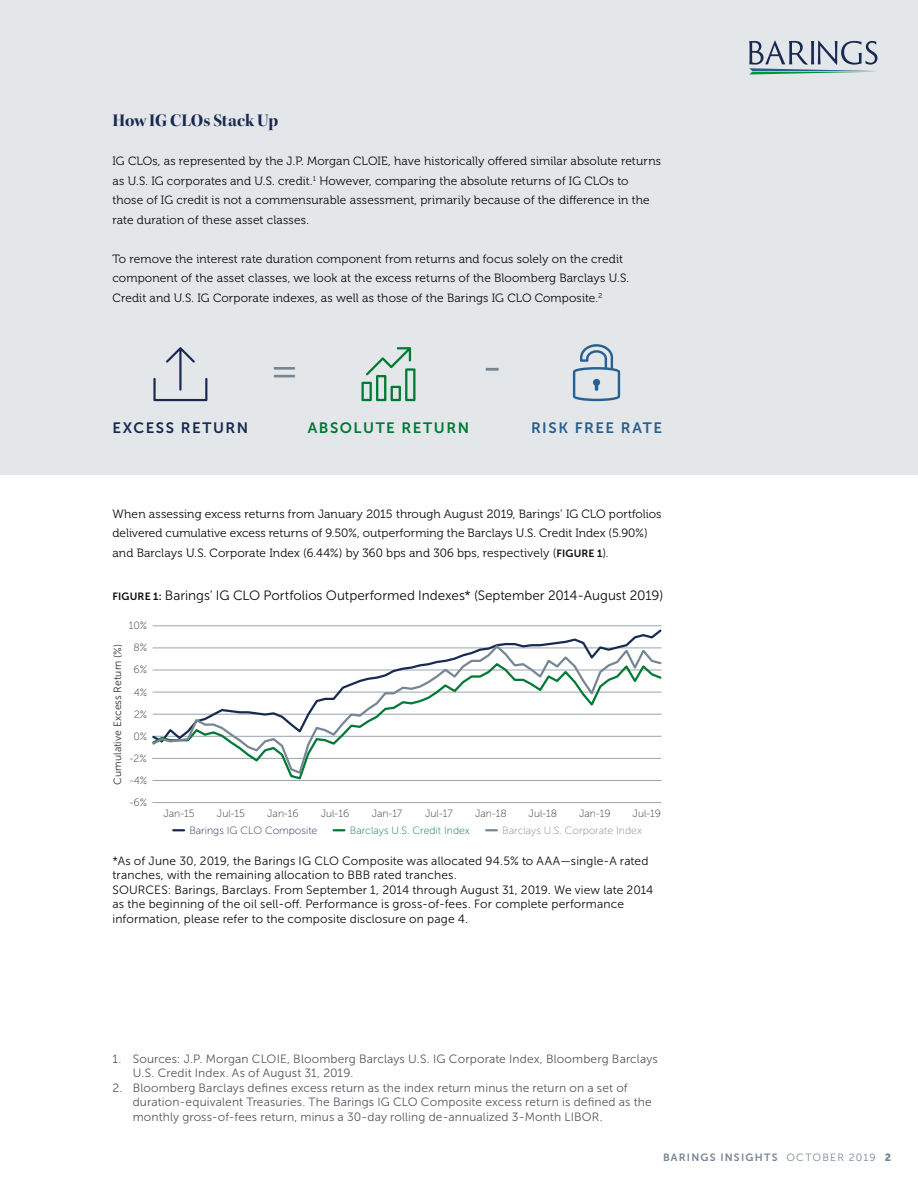
<style>
.page{position:relative;width:918px;height:1188px;background:#fff}
.page>*{position:absolute;margin:0;border:0;box-sizing:border-box;transform-origin:0 0}
.t1{font:45px "Museo Sans 300";color:#768693}
.t2{font:18px "Kepler Std Bold Disp";letter-spacing:-.005em;color:#182a54}
.t3{font:15px "Museo Sans 700";letter-spacing:.105em;color:#007934}
.t4{font:15px "Museo Sans 700";letter-spacing:.105em;color:#182a54}
.t5{font:15px "Museo Sans 700";letter-spacing:.1em;color:#276092}
.t6{font:13.5px "Museo Sans 300";letter-spacing:-.005em;color:#0d0d0d}
.t7{font:12px/19.5px "Museo 300";letter-spacing:.01em;color:#0d0d0d}
.t8{font:12px/14.4px "Museo Sans 300";letter-spacing:.01em;color:#0d0d0d}
.t9{font:12px/14.4px "Museo Sans 300";letter-spacing:.01em;color:#54575d}
.t10{font:10.5px/22px "Museo Sans 100";color:#333132;text-align:center}
.t11{font:10.5px "Museo Sans 700";letter-spacing:.115em;color:#768693}
.t12{font:10.5px "Museo Sans 100";color:#768693}
.t13{font:10.5px "Museo Sans 300";color:#333132}
.t14{font:10.5px "Museo Sans 100";color:#007934}
.t15{font:10.5px "Museo Sans 100";color:#182a54}
.s1{font-family:"Museo Sans 700";font-size:10.5px}
.s2{font-family:"Museo Sans 300"}
.s3{font-family:"Museo Sans 900"}
</style>
<div class="page">
<div style="left:0;top:0;width:918px;height:475px;background:#e4e7e9"></div>
<svg style="left:749px;top:40px;width:129px;height:35px"></svg>
<hr style="left:153px;top:626px;width:509px;height:1px;background:#99a4ae">
<hr style="left:153px;top:802px;width:509px;height:1px;background:#99a4ae">
<svg style="left:152px;top:776px;width:510px;height:5px"></svg>
<svg style="left:152px;top:643px;width:510px;height:133px"></svg>
<svg style="left:173px;top:829px;width:11px;height:2px"></svg>
<svg style="left:334px;top:829px;width:10px;height:2px"></svg>
<svg style="left:486px;top:829px;width:11px;height:2px"></svg>
<svg style="left:361px;top:347px;width:54px;height:54px"></svg>
<svg style="left:153px;top:347px;width:54px;height:54px"></svg>
<svg style="left:573px;top:344px;width:47px;height:57px"></svg>
<p class="t2" style="left:112px;top:110px;width:167px">How IG CLOs Stack Up</p>
<p class="t7" style="left:112px;top:152px;width:550px">IG CLOs, as represented by the J.P. Morgan CLOIE, have historically offered similar absolute returns as U.S. IG corporates and U.S. credit.<sup>1</sup> However, comparing the absolute returns of IG CLOs to those of IG credit is not a commensurable assessment, primarily because of the difference in the rate duration of these asset classes.</p>
<p class="t7" style="left:112px;top:249px;width:518px">To remove the interest rate duration component from returns and focus solely on the credit component of the asset classes, we look at the excess returns of the Bloomberg Barclays U.S.<br>Credit and U.S. IG Corporate indexes, as well as those of the Barings IG CLO Composite.<sup>2</sup></p>
<p class="t1" style="left:269px;top:345px;width:32px">=</p>
<p class="t1" style="left:481px;top:345px;width:25px">-</p>
<p class="t4" style="left:112px;top:419px;width:137px">EXCESS RETURN</p>
<p class="t3" style="left:308px;top:419px;width:163px">ABSOLUTE RETURN</p>
<p class="t5" style="left:531px;top:419px;width:133px">RISK FREE RATE</p>
<p class="t7" style="left:112px;top:504px;width:551px">When assessing excess returns from January 2015 through August 2019, Barings’ IG CLO portfolios delivered cumulative excess returns of 9.50%, outperforming the Barclays U.S. Credit Index (5.90%) and Barclays U.S. Corporate Index (6.44%) by 360 bps and 306 bps, respectively (<span class="s1">FIGURE 1</span>).</p>
<p class="t6" style="left:112px;top:588px;width:552px"><span class="s1">FIGURE 1:</span> Barings’ IG CLO Portfolios Outperformed Indexes* (September 2014-August 2019)</p>
<p class="t10" style="left:129px;top:615px;width:20px">10%<br>8%<br>6%<br>4%<br>2%<br>0%</p>
<p class="t13" style="left:112px;top:785px;width:142px;rotate:-90deg">Cumulative Excess Return (%)</p>
<p class="t10" style="left:130px;top:747px;width:18px">-2%</p>
<p class="t10" style="left:130px;top:770px;width:19px">-4%</p>
<p class="t10" style="left:130px;top:792px;width:19px">-6%</p>
<p class="t10" style="left:163px;top:803px;width:33px">Jan-15</p>
<p class="t10" style="left:217px;top:803px;width:30px">Jul-15</p>
<p class="t10" style="left:267px;top:803px;width:33px">Jan-16</p>
<p class="t10" style="left:321px;top:803px;width:30px">Jul-16</p>
<p class="t10" style="left:372px;top:803px;width:32px">Jan-17</p>
<p class="t10" style="left:425px;top:803px;width:29px">Jul-17</p>
<p class="t10" style="left:475px;top:803px;width:33px">Jan-18</p>
<p class="t10" style="left:529px;top:803px;width:30px">Jul-18</p>
<p class="t10" style="left:579px;top:803px;width:33px">Jan-19</p>
<p class="t10" style="left:633px;top:803px;width:30px">Jul-19</p>
<p class="t15" style="left:189px;top:824px;width:130px">Barings IG CLO Composite</p>
<p class="t14" style="left:350px;top:824px;width:122px">Barclays U.S. Credit Index</p>
<p class="t12" style="left:502px;top:824px;width:141px">Barclays U.S. Corporate Index</p>
<p class="t8" style="left:112px;top:854px;width:537px">*As of June 30, 2019, the Barings IG CLO Composite was allocated 94.5% to AAA—single-A rated</p>
<p class="t8" style="left:112px;top:868px;width:346px">tranches, with the remaining allocation to BBB rated tranches.</p>
<p class="t8" style="left:112px;top:882px;width:542px">SOURCES: Barings, Barclays. From September 1, 2014 through August 31, 2019. We view late 2014 as the beginning of the oil sell-off. Performance is gross-of-fees. For complete performance information, please refer to the composite disclosure on page 4.</p>
<p class="t9" style="left:133px;top:1052px;width:527px;text-indent:-20px">1. Sources: J.P. Morgan CLOIE, Bloomberg Barclays U.S. IG Corporate Index, Bloomberg Barclays<br>U.S. Credit Index. As of August 31, 2019.</p>
<p class="t9" style="left:133px;top:1080px;width:521px;text-indent:-20px">2. Bloomberg Barclays defines excess return as the index return minus the return on a set of duration-equivalent Treasuries. The Barings IG CLO Composite excess return is defined as the monthly gross-of-fees return, minus a 30-day rolling de-annualized 3-Month LIBOR.</p>
<p class="t11" style="left:663px;top:1152px;width:229px">BARINGS INSIGHTS <span class="s2">OCTOBER 2019</span> <span class="s3">2</span></p>
</div>
